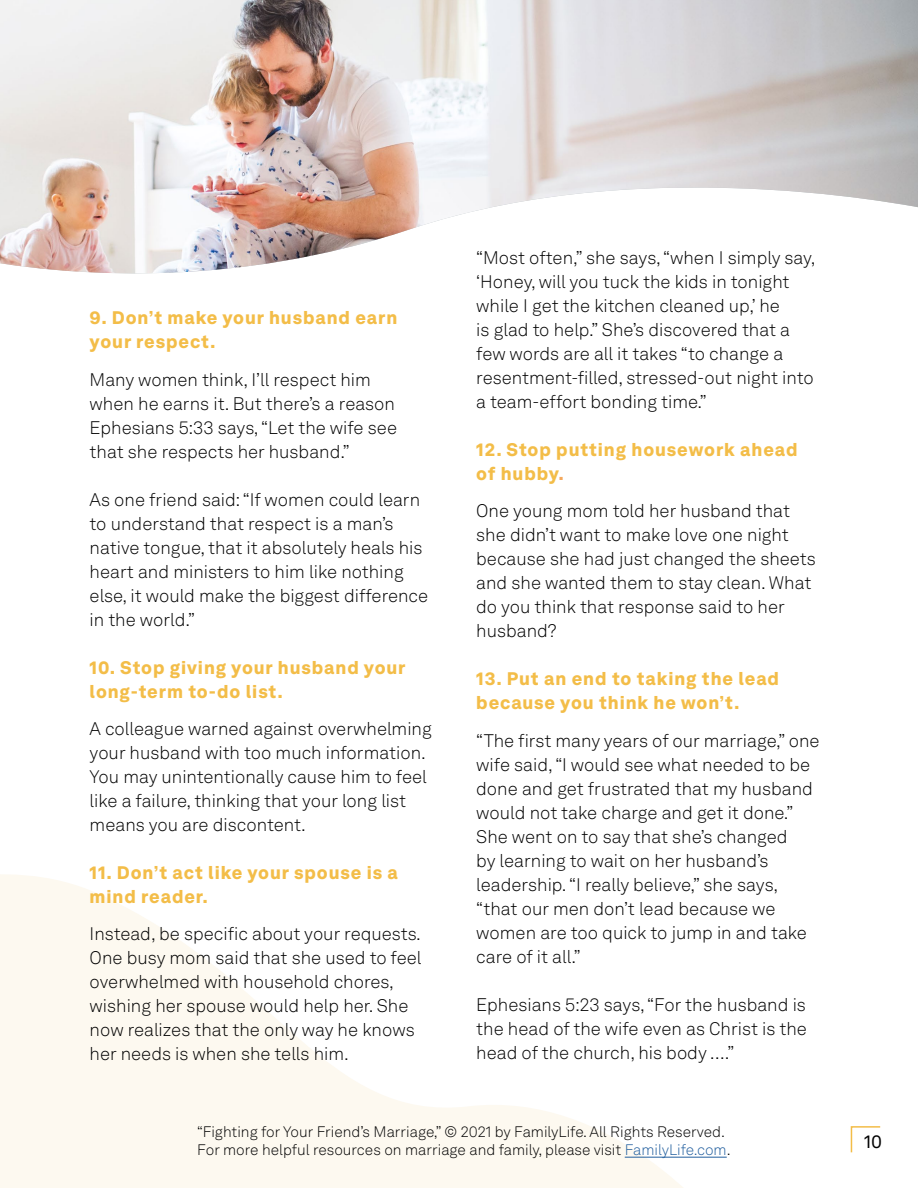
<style>
.page{position:relative;width:918px;height:1188px;background:#fff}
.page>*{position:absolute;margin:0;border:0;box-sizing:border-box;transform-origin:0 0}
.t1{font:300 18px/24px "Akkurat LL";color:#000}
.t2{font:900 18px/24px "Akkurat LL";letter-spacing:.05em;color:#f3bd48}
.t3{font:18px "Akkurat LL";color:#000}
.t4{font:300 15px/18px "Akkurat LL";color:#000}
.s1{color:#f4a95d}
.s2{color:#215e9e}
</style>
<div class="page">
<svg style="left:0;top:874px;width:718px;height:314px"></svg>
<hr style="left:625px;top:1157px;width:102px;height:1px;background:#215e9e">
<img style="left:0;top:0;width:918px;height:274px">
<svg style="left:850px;top:1126px;width:31px;height:27px"></svg>
<p class="t2" style="left:90px;top:304px;width:309px">9. Don’t make your husband earn your respect.</p>
<p class="t1" style="left:90px;top:367px;width:309px">Many women think, I’ll respect him when he earns it. But there’s a reason Ephesians 5:33 says, “Let the wife see that she respects her husband.”</p>
<p class="t1" style="left:90px;top:487px;width:340px">As one friend said: “If women could learn to understand that respect is a man’s native tongue, that it absolutely heals his heart and ministers to him like nothing else, it would make the biggest difference in the world.”</p>
<p class="t2" style="left:90px;top:654px;width:317px">10. Stop giving your husband your long-term to-do list.</p>
<p class="t1" style="left:90px;top:716px;width:344px">A colleague warned against overwhelming your husband with too much information.<br>You may unintentionally cause him to feel like a failure, thinking that your long list means you are discontent.</p>
<p class="t2" style="left:90px;top:859px;width:310px">11. Don’t act like your spouse is a mind reader.</p>
<p class="t1" style="left:90px;top:922px;width:333px">Instead, be specific about your requests.<br>One busy mom said that she used to feel overwhelmed with household chores, wishing her spouse would help her. She now realizes that the only way he knows her needs is when she tells him.</p>
<p class="t1" style="left:476px;top:245px;width:341px">“Most often,” she says, “when I simply say, ‘Honey, will you tuck the kids in tonight while I get the kitchen cleaned up,’ he<br>is glad to help.” She’s discovered that a few words are all it takes “to change a resentment-filled, stressed-out night into a team-effort bonding time.”</p>
<p class="t2" style="left:476px;top:436px;width:323px">12. Stop putting housework ahead of hubby<span class="s1">.</span></p>
<p class="t1" style="left:476px;top:498px;width:341px">One young mom told her husband that she didn’t want to make love one night because she had just changed the sheets and she wanted them to stay clean. What do you think that response said to her husband?</p>
<p class="t2" style="left:476px;top:666px;width:304px">13. Put an end to taking the lead because you think he won’t.</p>
<p class="t1" style="left:476px;top:728px;width:345px">“The first many years of our marriage,” one wife said, “I would see what needed to be done and get frustrated that my husband would not take charge and get it done.” She went on to say that she’s changed<br>by learning to wait on her husband’s leadership. “I really believe,” she says, “that our men don’t lead because we women are too quick to jump in and take care of it all.”</p>
<p class="t1" style="left:476px;top:992px;width:332px;text-align:justify">Ephesians 5:23 says, “For the husband is the head of the wife even as Christ is the head of the church, his body ….”</p>
<p class="t4" style="left:197px;top:1123px;width:535px">“Fighting for Your Friend’s Marriage,” © 2021 by FamilyLife. All Rights Reserved.<br>For more helpful resources on marriage and family, please visit <span class="s2">FamilyLife.com</span>.</p>
<p class="t3" style="left:864px;top:1128px;width:19px">10</p>
</div>
